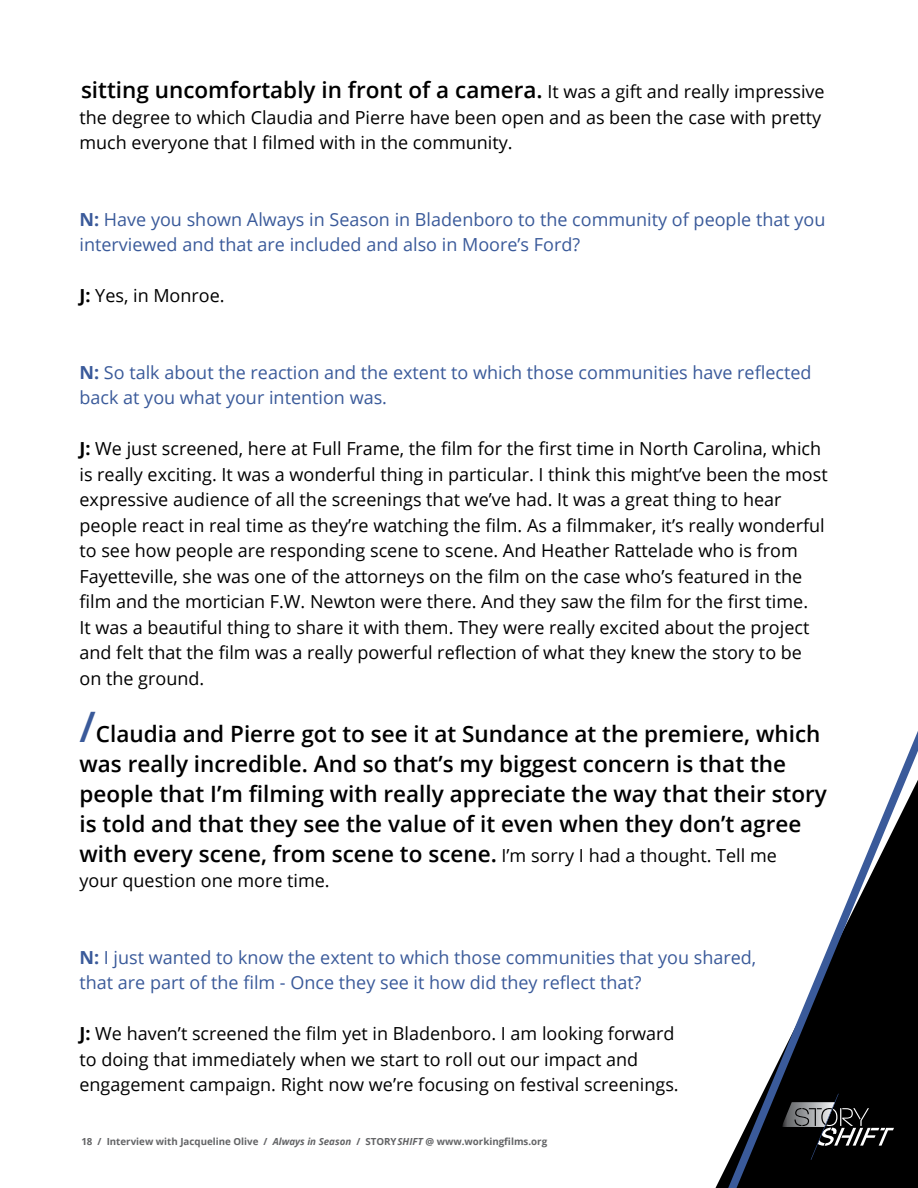
<style>
.page{position:relative;width:918px;height:1188px;background:#fff}
.page>*{position:absolute;margin:0;border:0;box-sizing:border-box;transform-origin:0 0}
.t1{font:600 22.5px/30px "Open Sans";color:#000}
.t2{font:18px/25.5px "Open Sans";color:#000}
.t3{font:18px/25.5px "Open Sans";color:#3a5a9a}
.t4{font:700 9.75px "Open Sans";color:#636466}
.s1{font-weight:400;font-size:18px}
.s2{font-weight:700}
.s3{font-size:42px;color:#3a5a9a}
.s4{font-style:italic}
</style>
<div class="page">
<svg style="left:723px;top:731px;width:195px;height:457px"></svg>
<p class="t1" style="left:81px;top:75px;width:745px">sitting uncomfortably in front of a camera. <span class="s1">It was a gift and really impressive</span></p>
<p class="t2" style="left:79px;top:104px;width:743px">the degree to which Claudia and Pierre have been open and as been the case with pretty much everyone that I filmed with in the community.</p>
<p class="t3" style="left:79px;top:206px;width:747px"><span class="s2">N:</span> Have you shown Always in Season in Bladenboro to the community of people that you interviewed and that are included and also in Moore’s Ford?</p>
<p class="t2" style="left:79px;top:282px;width:147px"><span class="s2">J:</span> Yes, in Monroe.</p>
<p class="t3" style="left:79px;top:359px;width:734px"><span class="s2">N:</span> So talk about the reaction and the extent to which those communities have reflected back at you what your intention was.</p>
<p class="t2" style="left:79px;top:435px;width:750px"><span class="s2">J:</span> We just screened, here at Full Frame, the film for the first time in North Carolina, which is really exciting. It was a wonderful thing in particular. I think this might’ve been the most expressive audience of all the screenings that we’ve had. It was a great thing to hear people react in real time as they’re watching the film. As a filmmaker, it’s really wonderful to see how people are responding scene to scene. And Heather Rattelade who is from Fayetteville, she was one of the attorneys on the film on the case who’s featured in the film and the mortician F.W. Newton were there. And they saw the film for the first time.<br>It was a beautiful thing to share it with them. They were really excited about the project and felt that the film was a really powerful reflection of what they knew the story to be on the ground.</p>
<p class="t1" style="left:80px;top:718px;width:749px"><span class="s3">/</span>Claudia and Pierre got to see it at Sundance at the premiere, which was really incredible. And so that’s my biggest concern is that the people that I’m filming with really appreciate the way that their story is told and that they see the value of it even when they don’t agree with every scene, from scene to scene. <span class="s1">I’m sorry I had a thought. Tell me</span></p>
<p class="t2" style="left:80px;top:867px;width:252px">your question one more time.</p>
<p class="t3" style="left:80px;top:944px;width:678px"><span class="s2">N:</span> I just wanted to know the extent to which those communities that you shared, that are part of the film - Once they see it how did they reflect that?</p>
<p class="t2" style="left:80px;top:1020px;width:601px"><span class="s2">J:</span> We haven’t screened the film yet in Bladenboro. I am looking forward to doing that immediately when we start to roll out our impact and engagement campaign. Right now we’re focusing on festival screenings.</p>
<p class="t4" style="left:81px;top:1135px;width:467px">18 / Interview with Jacqueline Olive / <span class="s4">Always in Season</span> / STORY<span class="s4">SHIFT</span> @ www.workingfilms.org</p>
</div>
